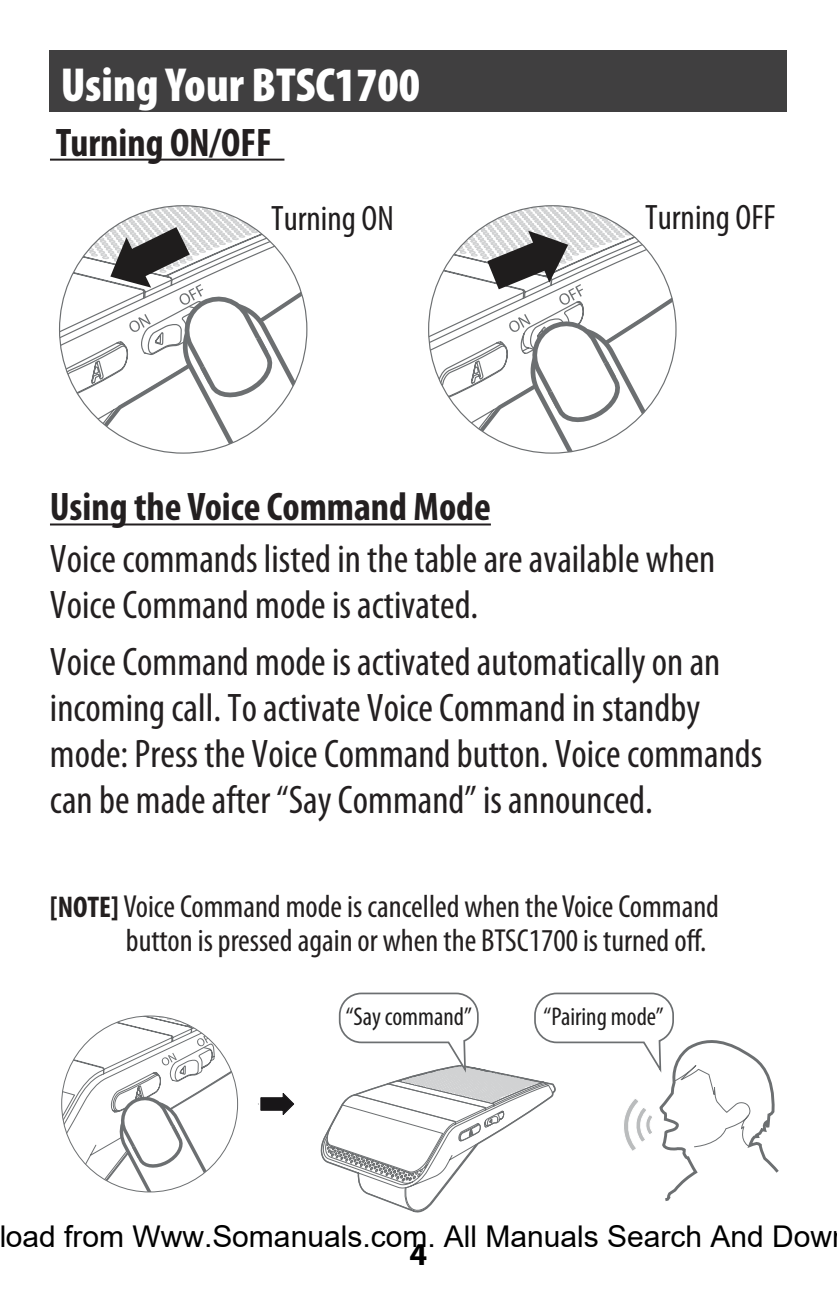
<style>
.page{position:relative;width:837px;height:1293px;background:#fff}
.page>*{position:absolute;margin:0;border:0;box-sizing:border-box;transform-origin:0 0}
.t1{font:900 condensed 48px "Myriad Pro";color:#fff}
.t2{font:condensed 40px/46px "Myriad Pro";color:#231f20}
.t3{font:700 condensed 40px "Myriad Pro";color:#231f20}
.t4{font:condensed 35.6px "Myriad Pro";color:#201d1e}
.t5{font:condensed 32px/34px "Myriad Pro";color:#231f1f}
.t6{font:700 32px "Myriad";color:#000}
.t7{font:30px "Arial";color:#000}
.t8{font:condensed 25.6px "Myriad Pro";color:#1f1d1d}
.t9{font:condensed 24px "Myriad Pro";color:#201d1e}
.s1{font-weight:700;font-size:30px}
</style>
<div class="page">
<svg style="left:320px;top:992px;width:459px;height:221px"></svg>
<svg style="left:258px;top:1093px;width:36px;height:22px"></svg>
<svg style="left:62px;top:1017px;width:176px;height:175px"></svg>
<div style="left:50px;top:50px;width:737px;height:61px;background:#403f40"></div>
<hr style="left:50px;top:159px;width:234px;height:2px;background:#231f20">
<hr style="left:50px;top:523px;width:441px;height:2px;background:#231f20">
<svg style="left:59px;top:205px;width:618px;height:249px"></svg>
<p class="t1" style="left:61px;top:54px;width:361px">Using Your BTSC1700</p>
<p class="t3" style="left:56px;top:117px;width:217px">Turning ON/OFF</p>
<p class="t4" style="left:271px;top:197px;width:124px">Turning ON</p>
<p class="t4" style="left:645px;top:196px;width:132px">Turning OFF</p>
<p class="t3" style="left:50px;top:482px;width:442px">Using the Voice Command Mode</p>
<p class="t2" style="left:50px;top:535px;width:667px">Voice commands listed in the table are available when<br>Voice Command mode is activated.</p>
<p class="t2" style="left:50px;top:638px;width:714px">Voice Command mode is activated automatically on an incoming call. To activate Voice Command in standby mode: Press the Voice Command button. Voice commands can be made after “Say Command” is announced.</p>
<p class="t9" style="left:216px;top:559px;width:85px">Turning ON</p>
<p class="t9" style="left:469px;top:558px;width:90px">Turning OFF</p>
<p class="t5" style="left:126px;top:888px;width:595px;text-indent:-76px"><span class="s1">[NOTE]</span> Voice Command mode is cancelled when the Voice Command button is pressed again or when the BTSC1700 is turned off.</p>
<p class="t8" style="left:346px;top:1001px;width:128px">“Say command”</p>
<p class="t8" style="left:544px;top:1001px;width:122px">“Pairing mode”</p>
<p class="t7" style="left:-1px;top:1219px;width:835px">load from Www.Somanuals.com. All Manuals Search And Dow</p>
<p class="t6" style="left:410px;top:1237px;width:19px">4</p>
</div>
